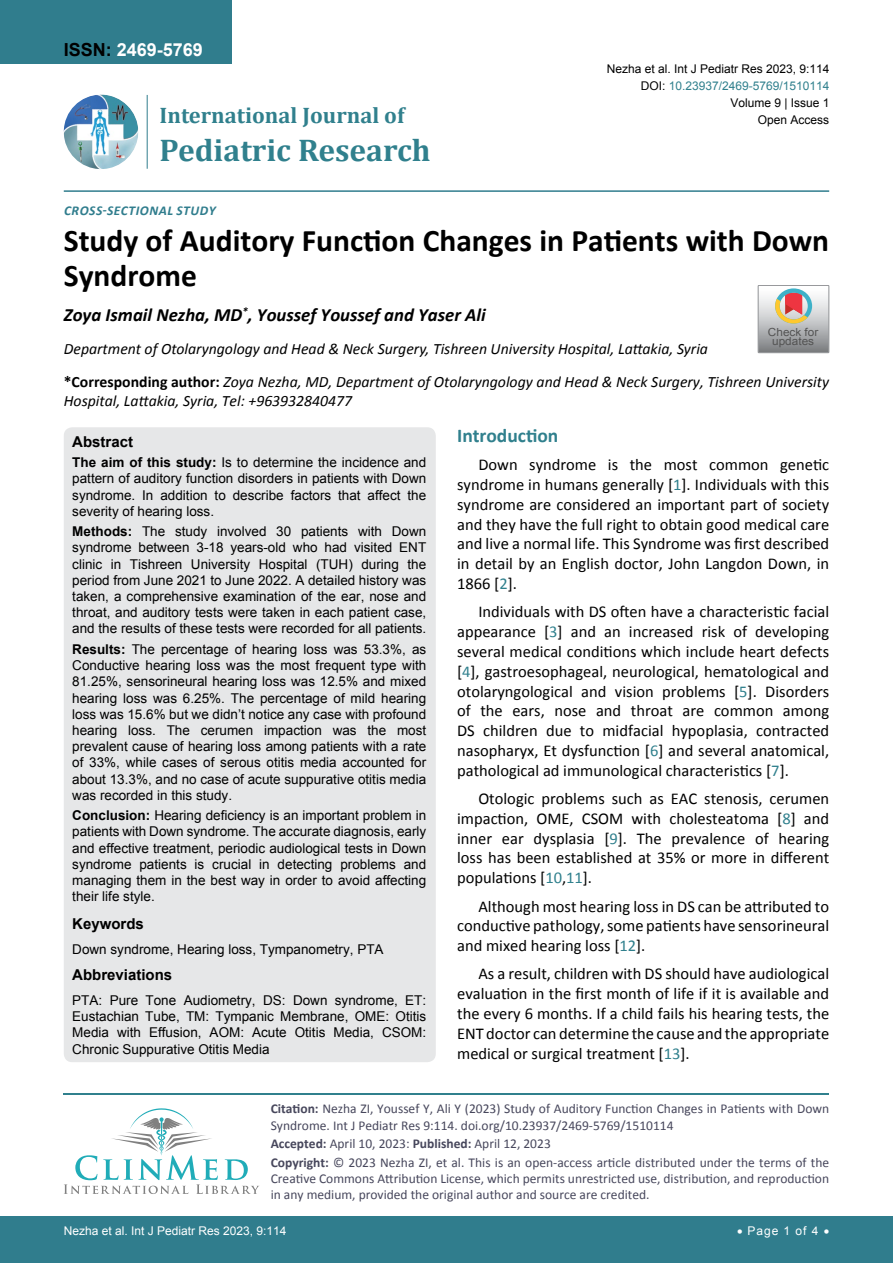
<style>
.page{position:relative;width:893px;height:1263px;background:#fff}
.page>*{position:absolute;margin:0;border:0;box-sizing:border-box;transform-origin:0 0}
.t1{font:700 31.5px/34.5px "Calibri";color:#000}
.t2{font:700 31.5px "Cambria";color:#30808d}
.t3{font:700 22.5px "Cambria";color:#30808d}
.t4{font:700 19.5px "Calibri";color:#30808d}
.t5{font:italic 700 18.75px "Calibri";color:#000}
.t6{font:700 18px "Arial";color:#fff}
.t7{font:16.5px/19.8px "Calibri";color:#000;text-align:justify}
.t8{font:italic 15.75px/33px "Calibri";color:#000}
.t9{font:700 15px "Arial";color:#000}
.t10{font:13.5px/16.2px "Arial";color:#000;text-align:justify}
.t11{font:13.5px/16.2px "Calibri";color:#47475c}
.t12{font:italic 700 13.5px "Calibri";letter-spacing:.04em;color:#307d8d}
.t13{font:12px "Arial";color:#000}
.t14{font:12px "Arial";color:#fff}
.t15{font:12px "Arial";color:#30808d}
.t16{font:11.1px/9.6px "Arial";color:#535353;text-align:center;scale:1.06 1}
.s1{color:#000}
.s2{font-weight:700;font-style:normal}
.s3{font-weight:700}
.s4{color:#30808d}
</style>
<div class="page">
<hr style="left:64px;top:1093px;width:765px;height:2px;background:#30808d">
<svg style="left:64px;top:1108px;width:195px;height:86px"></svg>
<div style="left:0;top:0;width:231px;height:64px;background:#307d8d"></div>
<img style="left:64px;top:95px;width:74px;height:74px;border-radius:37px">
<hr style="left:147px;top:95px;width:1px;height:74px;background:#307d8d">
<hr style="left:64px;top:190px;width:765px;height:2px;background:#307d8d">
<div style="left:0;top:1217px;width:893px;height:46px;background:#307d8d"></div>
<div style="left:64px;top:427px;width:372px;height:635px;background:#e6e7e8;border-radius:9px"></div>
<svg style="left:758px;top:285px;width:71px;height:68px;background:#bcb6b3"></svg>
<h3 class="t6" style="left:64px;top:38px;width:141px"><span class="s1">ISSN:</span> 2469-5769</h3>
<h2 class="t3" style="left:160px;top:100px;width:246px">International Journal of</h2>
<h1 class="t2" style="left:160px;top:128px;width:273px">Pediatric Research</h1>
<p class="t12" style="left:64px;top:202px;width:153px">Cross-sectional Study</p>
<p class="t13" style="left:607px;top:60px;width:224px">Nezha et al. Int J Pediatr Res 2023, 9:114</p>
<p class="t13" style="left:730px;top:95px;width:101px">Volume 9 | Issue 1</p>
<p class="t15" style="left:641px;top:78px;width:190px"><span class="s1">DOI:</span> 10.23937/2469-5769/1510114</p>
<p class="t13" style="left:758px;top:112px;width:73px">Open Access</p>
<h1 class="t1" style="left:64px;top:223px;width:767px">Study of Auditory Function Changes in Patients with Down<br>Syndrome</h1>
<h3 class="t5" style="left:64px;top:303px;width:424px">Zoya Ismail Nezha, MD<sup>*</sup>, Youssef Youssef and Yaser Ali</h3>
<p class="t8" style="left:64px;top:332px;width:767px">Department of Otolaryngology and Head &amp; Neck Surgery, Tishreen University Hospital, Lattakia, Syria<br><span class="s2">*Corresponding author:</span> Zoya Nezha, MD, Department of Otolaryngology and Head &amp; Neck Surgery, Tishreen University</p>
<p class="t8" style="left:64px;top:384px;width:290px">Hospital, Lattakia, Syria, Tel: +963932840477</p>
<p class="t9" style="left:72px;top:431px;width:62px">Abstract</p>
<p class="t10" style="left:72px;top:454px;width:356px"><span class="s3">The aim of this study:</span> Is to determine the incidence and pattern of auditory function disorders in patients with Down syndrome. In addition to describe factors that affect the severity of hearing loss.</p>
<p class="t10" style="left:72px;top:523px;width:356px"><span class="s3">Methods:</span> The study involved 30 patients with Down syndrome between 3-18 years-old who had visited ENT clinic in Tishreen University Hospital (TUH) during the period from June 2021 to June 2022. A detailed history was taken, a comprehensive examination of the ear, nose and throat, and auditory tests were taken in each patient case, and the results of these tests were recorded for all patients.</p>
<p class="t10" style="left:72px;top:641px;width:356px"><span class="s3">Results:</span> The percentage of hearing loss was 53.3%, as Conductive hearing loss was the most frequent type with 81.25%, sensorineural hearing loss was 12.5% and mixed hearing loss was 6.25%. The percentage of mild hearing loss was 15.6% but we didn’t notice any case with profound hearing loss. The cerumen impaction was the most prevalent cause of hearing loss among patients with a rate of 33%, while cases of serous otitis media accounted for about 13.3%, and no case of acute suppurative otitis media was recorded in this study.</p>
<p class="t10" style="left:72px;top:807px;width:355px"><span class="s3">Conclusion:</span> Hearing deficiency is an important problem in patients with Down syndrome. The accurate diagnosis, early and effective treatment, periodic audiological tests in Down syndrome patients is crucial in detecting problems and managing them in the best way in order to avoid affecting their life style.</p>
<p class="t9" style="left:72px;top:914px;width:73px">Keywords</p>
<p class="t10" style="left:72px;top:941px;width:313px">Down syndrome, Hearing loss, Tympanometry, PTA</p>
<p class="t9" style="left:72px;top:965px;width:102px">Abbreviations</p>
<p class="t10" style="left:72px;top:992px;width:356px">PTA: Pure Tone Audiometry, DS: Down syndrome, ET:<br>Eustachian Tube, TM: Tympanic Membrane, OME: Otitis Media with Effusion, AOM: Acute Otitis Media, CSOM:<br>Chronic Suppurative Otitis Media</p>
<p class="t16" style="left:768px;top:327px;width:49px">Check for updates</p>
<h3 class="t4" style="left:457px;top:423px;width:103px">Introduction</h3>
<p class="t7" style="left:457px;top:455px;width:374px;text-indent:21px">Down syndrome is the most common genetic syndrome in humans generally [<span class="s4">1</span>]. Individuals with this syndrome are considered an important part of society and they have the full right to obtain good medical care and live a normal life. This Syndrome was first described in detail by an English doctor, John Langdon Down, in 1866 [<span class="s4">2</span>].</p>
<p class="t7" style="left:457px;top:602px;width:374px;text-indent:21px">Individuals with DS often have a characteristic facial appearance [<span class="s4">3</span>] and an increased risk of developing several medical conditions which include heart defects [<span class="s4">4</span>], gastroesophageal, neurological, hematological and otolaryngological and vision problems [<span class="s4">5</span>]. Disorders of the ears, nose and throat are common among DS children due to midfacial hypoplasia, contracted nasopharyx, Et dysfunction [<span class="s4">6</span>] and several anatomical, pathological ad immunological characteristics [<span class="s4">7</span>].</p>
<p class="t7" style="left:457px;top:789px;width:374px;text-indent:21px">Otologic problems such as EAC stenosis, cerumen impaction, OME, CSOM with cholesteatoma [<span class="s4">8</span>] and inner ear dysplasia [<span class="s4">9</span>]. The prevalence of hearing loss has been established at 35% or more in different populations [<span class="s4">10</span>,<span class="s4">11</span>].</p>
<p class="t7" style="left:457px;top:896px;width:374px;text-indent:21px">Although most hearing loss in DS can be attributed to conductive pathology, some patients have sensorineural and mixed hearing loss [<span class="s4">12</span>].</p>
<p class="t7" style="left:457px;top:964px;width:374px;text-indent:21px">As a result, children with DS should have audiological evaluation in the first month of life if it is available and the every 6 months. If a child fails his hearing tests, the ENT doctor can determine the cause and the appropriate medical or surgical treatment [<span class="s4">13</span>].</p>
<p class="t11" style="left:271px;top:1101px;width:560px"><span class="s3">Citation:</span> Nezha ZI, Youssef Y, Ali Y (2023) Study of Auditory Function Changes in Patients with Down<br>Syndrome. Int J Pediatr Res 9:114. doi.org/10.23937/2469-5769/1510114</p>
<p class="t11" style="left:271px;top:1134px;width:560px;line-height:18.6px"><span class="s3">Accepted:</span> April 10, 2023: <span class="s3">Published:</span> April 12, 2023<br><span class="s3">Copyright:</span> © 2023 Nezha ZI, et al. This is an open-access article distributed under the terms of the</p>
<p class="t11" style="left:271px;top:1170px;width:560px">Creative Commons Attribution License, which permits unrestricted use, distribution, and reproduction in any medium, provided the original author and source are credited.</p>
<p class="t14" style="left:64px;top:1223px;width:224px">Nezha et al. Int J Pediatr Res 2023, 9:114</p>
<p class="t14" style="left:737px;top:1223px;width:94px">• Page 1 of 4 •</p>
</div>
